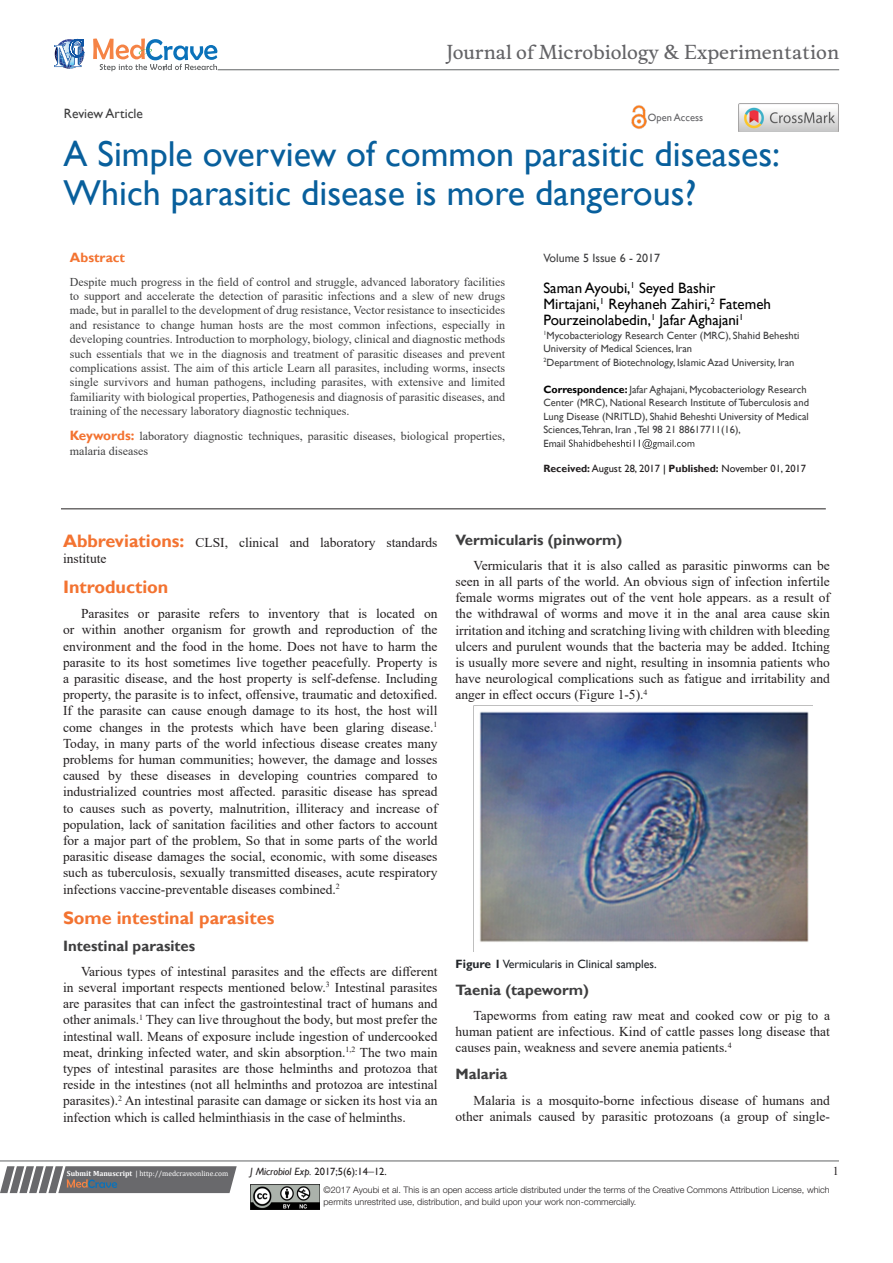
<style>
.page{position:relative;width:893px;height:1263px;background:#fff}
.page>*{position:absolute;margin:0;border:0;box-sizing:border-box;transform-origin:0 0}
.t1{font:36px/39px "Gill Sans";color:#085f9c}
.t2{font:18.6px "Musee";color:#636366}
.List_Paragraph{font:700 18px "Gill Sans";color:#f37331}
.t3{font:15px/16.2px "Gill Sans";color:#000}
.t4{font:700 15px "Gill Sans";color:#3e3e3f}
.List_Paragraph-2{font:13.5px/16.2px "Times New Roman";color:#231f20;text-align:justify}
.t5{font:13.5px "Gill Sans";color:#3e3e3f}
.t6{font:700 13.5px "Gill Sans";color:#f37331}
.t7{font:12px/14.4px "Times New Roman";color:#3e3e3f;text-align:justify}
.t8{font:12px "Gill Sans";color:#212529}
.t9{font:12px "Gill Sans";color:#3e3e3f}
.t10{font:12px "Times New Roman";color:#231f20}
.t11{font:10.5px/13.5px "Gill Sans";color:#3e3e3f}
.t12{font:10.5px "Gill Sans";color:#231f20}
.t13{font:10.5px "Gill Sans";color:#636366}
.t14{font:300 9px/12px "Helvetica Neue LT Std";color:#231f20}
.t15{font:7.5px "Cambria";color:#fff}
.s1{font-family:"Gill Sans";font-weight:700;font-size:13.5px;color:#f37331}
.s2{font-weight:700;color:#000}
.s3{font-weight:700}
.s4{color:#000}
.s5{font-family:"Gill Sans";font-weight:700;font-size:18px;color:#f37331}
.s6{font-style:italic}
.s7{font-family:"Times New Roman";font-size:12px}
</style>
<div class="page">
<svg style="left:0;top:1166px;width:237px;height:27px;background:#78787a"></svg>
<hr style="left:0;top:1161px;width:839px;height:1px;background:#626465">
<hr style="left:61px;top:508px;width:765px;height:1px;background:#231f20">
<img style="left:250px;top:1185px;width:69px;height:24px">
<svg style="left:569px;top:439px;width:125px;height:10px"></svg>
<svg style="left:54px;top:39px;width:30px;height:30px"></svg>
<svg style="left:93px;top:38px;width:124px;height:33px"></svg>
<hr style="left:218px;top:70px;width:621px;height:1px;background:#626465">
<img style="left:631px;top:105px;width:16px;height:24px">
<img style="left:739px;top:104px;width:99px;height:28px">
<img style="left:473px;top:706px;width:336px;height:246px">
<p class="t5" style="left:64px;top:105px;width:81px">Review Article</p>
<p class="t2" style="left:447px;top:41px;width:394px">Journal of Microbiology &amp; Experimentation</p>
<p class="t13" style="left:648px;top:112px;width:57px">Open Access</p>
<p class="t1" style="left:64px;top:135px;width:718px">A Simple overview of common parasitic diseases:<br>Which parasitic disease is more dangerous?</p>
<p class="t6" style="left:70px;top:249px;width:57px">Abstract</p>
<p class="t7" style="left:70px;top:274px;width:437px">Despite much progress in the field of control and struggle, advanced laboratory facilities to support and accelerate the detection of parasitic infections and a slew of new drugs made, but in parallel to the development of drug resistance, Vector resistance to insecticides and resistance to change human hosts are the most common infections, especially in developing countries. Introduction to morphology, biology, clinical and diagnostic methods such essentials that we in the diagnosis and treatment of parasitic diseases and prevent complications assist. The aim of this article Learn all parasites, including worms, insects single survivors and human pathogens, including parasites, with extensive and limited familiarity with biological properties, Pathogenesis and diagnosis of parasitic diseases, and training of the necessary laboratory diagnostic techniques.</p>
<p class="t7" style="left:70px;top:429px;width:437px"><span class="s1">Keywords:</span> laboratory diagnostic techniques, parasitic diseases, biological properties, malaria diseases</p>
<p class="t9" style="left:543px;top:251px;width:118px">Volume 5 Issue 6 - 2017</p>
<p class="t3" style="left:543px;top:280px;width:229px">Saman Ayoubi,<sup>1</sup> Seyed Bashir<br>Mirtajani,<sup>1</sup> Reyhaneh Zahiri,<sup>2</sup> Fatemeh<br>Pourzeinolabedin,<sup>1</sup> Jafar Aghajani<sup>1</sup></p>
<p class="t11" style="left:543px;top:329px;width:258px"><sup>1</sup>Mycobacteriology Research Center (MRC), Shahid Beheshti<br>University of Medical Sciences, Iran</p>
<p class="t11" style="left:543px;top:356px;width:253px"><sup>2</sup>Department of Biotechnology, Islamic Azad University, Iran</p>
<p class="t11" style="left:543px;top:383px;width:267px"><span class="s2">Correspondence:</span> Jafar Aghajani, Mycobacteriology Research Center (MRC), National Research Institute of Tuberculosis and Lung Disease (NRITLD), Shahid Beheshti University of Medical Sciences,Tehran, Iran ,Tel 98 21 88617711(16),</p>
<p class="t11" style="left:543px;top:437px;width:24px">Email</p>
<p class="t12" style="left:543px;top:462px;width:264px"><span class="s3">Received:</span> August 28, 2017 <span class="s4">|</span> <span class="s3">Published:</span> November 01, 2017</p>
<p class="List_Paragraph-2" style="left:63px;top:534px;width:376px"><span class="s5">Abbreviations:</span> CLSI, clinical and laboratory standards institute</p>
<p class="List_Paragraph" style="left:63px;top:576px;width:107px">Introduction</p>
<p class="List_Paragraph-2" style="left:63px;top:605px;width:376px;text-indent:18px">Parasites or parasite refers to inventory that is located on or within another organism for growth and reproduction of the environment and the food in the home. Does not have to harm the parasite to its host sometimes live together peacefully. Property is a parasitic disease, and the host property is self-defense. Including property, the parasite is to infect, offensive, traumatic and detoxified.<br>If the parasite can cause enough damage to its host, the host will come changes in the protests which have been glaring disease.<sup>1<br></sup>Today, in many parts of the world infectious disease creates many problems for human communities; however, the damage and losses caused by these diseases in developing countries compared to industrialized countries most affected. parasitic disease has spread to causes such as poverty, malnutrition, illiteracy and increase of population, lack of sanitation facilities and other factors to account for a major part of the problem, So that in some parts of the world parasitic disease damages the social, economic, with some diseases such as tuberculosis, sexually transmitted diseases, acute respiratory infections vaccine-preventable diseases combined.<sup>2</sup></p>
<p class="List_Paragraph" style="left:63px;top:907px;width:213px">Some intestinal parasites</p>
<p class="t4" style="left:63px;top:936px;width:134px">Intestinal parasites</p>
<p class="List_Paragraph-2" style="left:63px;top:963px;width:376px;text-indent:18px">Various types of intestinal parasites and the effects are different in several important respects mentioned below.<sup>3</sup> Intestinal parasites are parasites that can infect the gastrointestinal tract of humans and other animals.<sup>1</sup> They can live throughout the body, but most prefer the intestinal wall. Means of exposure include ingestion of undercooked meat, drinking infected water, and skin absorption.<sup>1,2</sup> The two main types of intestinal parasites are those helminths and protozoa that reside in the intestines (not all helminths and protozoa are intestinal parasites).<sup>2</sup> An intestinal parasite can damage or sicken its host via an infection which is called helminthiasis in the case of helminths.</p>
<p class="t4" style="left:455px;top:530px;width:168px">Vermicularis (pinworm)</p>
<p class="List_Paragraph-2" style="left:455px;top:557px;width:376px;text-indent:18px">Vermicularis that it is also called as parasitic pinworms can be seen in all parts of the world. An obvious sign of infection infertile female worms migrates out of the vent hole appears. as a result of the withdrawal of worms and move it in the anal area cause skin irritation and itching and scratching living with children with bleeding ulcers and purulent wounds that the bacteria may be added. Itching is usually more severe and night, resulting in insomnia patients who have neurological complications such as fatigue and irritability and anger in effect occurs (Figure 1-5).<sup>4</sup></p>
<p class="t8" style="left:455px;top:957px;width:203px"><span class="s3">Figure 1</span>Vermicularis in Clinical samples.</p>
<p class="t4" style="left:455px;top:980px;width:135px">Taenia (tapeworm)</p>
<p class="List_Paragraph-2" style="left:455px;top:1007px;width:376px;text-indent:18px">Tapeworms from eating raw meat and cooked cow or pig to a human patient are infectious. Kind of cattle passes long disease that causes pain, weakness and severe anemia patients.<sup>4</sup></p>
<p class="t4" style="left:455px;top:1065px;width:54px">Malaria</p>
<p class="List_Paragraph-2" style="left:455px;top:1091px;width:376px;text-align:right">Malaria is a mosquito-borne infectious disease of humans and other animals caused by parasitic protozoans (a group of single-</p>
<p class="t15" style="left:67px;top:1169px;width:163px"><span class="s3">Submit Manuscript</span> | http://medcraveonline.com</p>
<p class="t12" style="left:250px;top:1165px;width:138px"><span class="s6">J Microbiol Exp.</span> 2017;5(6):14<span class="s7">‒</span>12.</p>
<p class="t10" style="left:833px;top:1162px;width:7px">1</p>
<p class="t14" style="left:323px;top:1183px;width:508px">©2017 Ayoubi et al. This is an open access article distributed under the terms of the Creative Commons Attribution License, which permits unrestrited use, distribution, and build upon your work non-commercially.</p>
</div>
